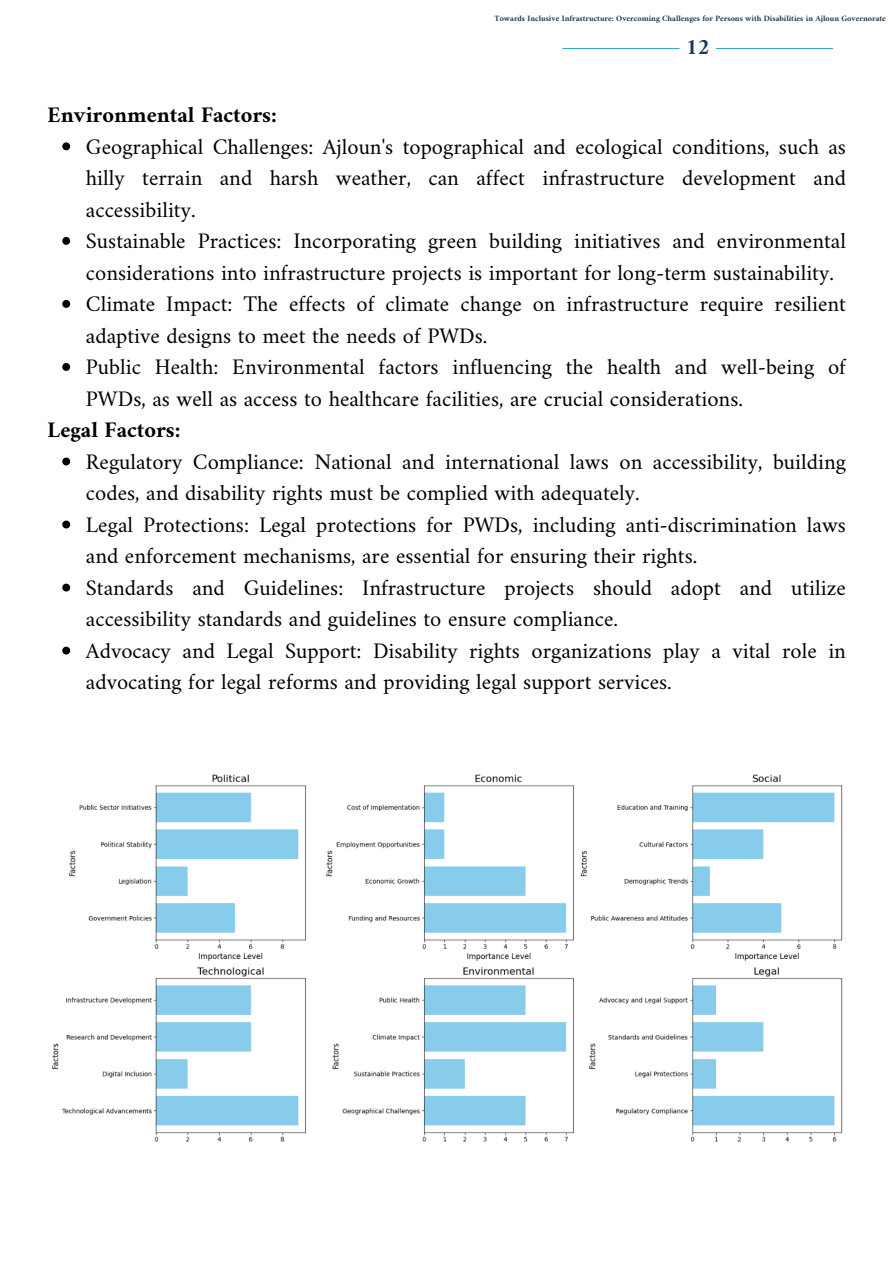
<style>
.page{position:relative;width:894px;height:1264px;background:#fff}
.page>*{position:absolute;margin:0;border:0;box-sizing:border-box;transform-origin:0 0}
.t1{font:22.5px/31.5px "Amiri";color:#000}
.t2{font:700 22.5px "Amiri";color:#000}
.t3{font:700 22.5px "Amiri";color:#1f355a}
.t4{font:700 8.25px "Amiri";color:#1f355a}
</style>
<div class="page">
<svg style="left:562px;top:48px;width:271px;height:1px"></svg>
<svg style="left:62px;top:142px;width:8px;height:8px"></svg>
<svg style="left:62px;top:237px;width:8px;height:8px"></svg>
<svg style="left:62px;top:300px;width:8px;height:8px"></svg>
<svg style="left:62px;top:363px;width:8px;height:8px"></svg>
<svg style="left:62px;top:457px;width:8px;height:8px"></svg>
<svg style="left:62px;top:520px;width:8px;height:8px"></svg>
<svg style="left:62px;top:583px;width:8px;height:8px"></svg>
<svg style="left:62px;top:646px;width:8px;height:8px"></svg>
<img style="left:52px;top:774px;width:791px;height:368px">
<p class="t4" style="left:494px;top:14px;width:392px">Towards Inclusive Infrastructure: Overcoming Challenges for Persons with Disabilities in Ajloun Governorate</p>
<p class="t3" style="left:685px;top:33px;width:25px">12</p>
<p class="t2" style="left:48px;top:101px;width:231px">Environmental Factors:</p>
<p class="t1" style="left:86px;top:130px;width:761px;text-align:justify">Geographical Challenges: Ajloun's topographical and ecological conditions, such as hilly terrain and harsh weather, can affect infrastructure development and accessibility.</p>
<h1 class="t1" style="left:86px;top:225px;width:761px">Sustainable Practices: Incorporating green building initiatives and environmental considerations into infrastructure projects is important for long-term sustainability.</h1>
<p class="t1" style="left:86px;top:288px;width:761px">Climate Impact: The effects of climate change on infrastructure require resilient adaptive designs to meet the needs of PWDs.</p>
<p class="t1" style="left:86px;top:351px;width:761px">Public Health: Environmental factors influencing the health and well-being of<br>PWDs, as well as access to healthcare facilities, are crucial considerations.</p>
<p class="t2" style="left:48px;top:416px;width:134px">Legal Factors:</p>
<p class="t1" style="left:86px;top:445px;width:761px">Regulatory Compliance: National and international laws on accessibility, building codes, and disability rights must be complied with adequately.</p>
<h1 class="t1" style="left:86px;top:508px;width:761px">Legal Protections: Legal protections for PWDs, including anti-discrimination laws and enforcement mechanisms, are essential for ensuring their rights.</h1>
<p class="t1" style="left:86px;top:571px;width:761px">Standards and Guidelines: Infrastructure projects should adopt and utilize accessibility standards and guidelines to ensure compliance.</p>
<p class="t1" style="left:86px;top:634px;width:761px">Advocacy and Legal Support: Disability rights organizations play a vital role in advocating for legal reforms and providing legal support services.</p>
</div>
